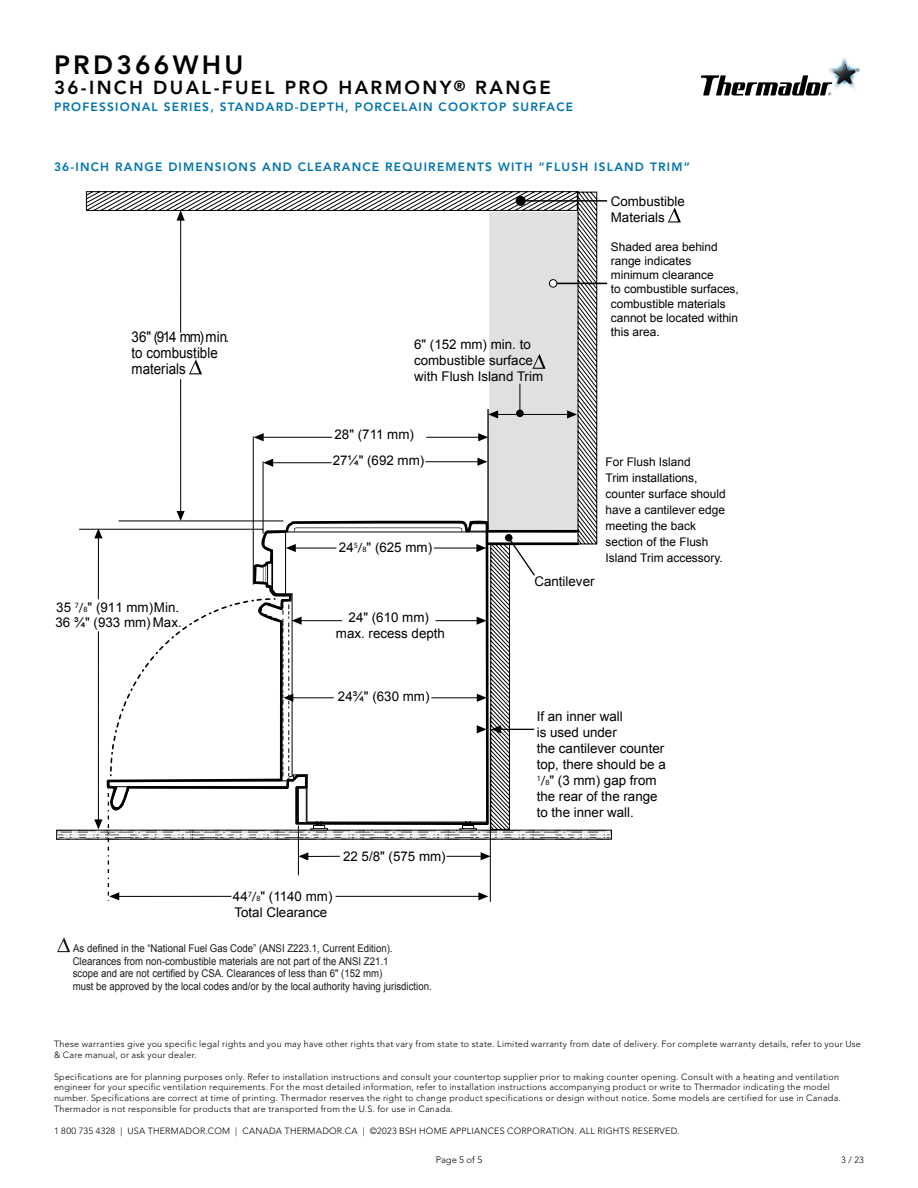
<style>
.page{position:relative;width:918px;height:1188px;background:#fff}
.page>*{position:absolute;margin:0;border:0;box-sizing:border-box;transform-origin:0 0}
.t1{font:800 26.25px "Avenir LT Std";letter-spacing:.125em;color:#000}
.t2{font:800 18.75px "Avenir LT Std";letter-spacing:.125em;color:#000}
.t3{font:14.85px/16px "Arial";color:#000;scale:.9 1}
.t4{font:13.35px/16px "Arial";color:#000}
.t5{font:800 12px "Avenir LT Std";letter-spacing:.1em;color:#0073ae}
.t6{font:11.85px/16px "Arial";color:#000}
.t7{font:10.65px/12.6px "Arial";color:#19181c;scale:.9 1}
.t8{font:300 9.3px "Avenir LT Std";color:#000}
.t9{font:300 9px/10.8px "Avenir LT Std";letter-spacing:.025em;color:#000}
.s1{font-family:"Myriad Pro"}
.s2{font-family:"Myriad Pro";font-size:7.95px}
</style>
<div class="page">
<img style="left:828px;top:57px;width:33px;height:32px">
<svg style="left:701px;top:75px;width:131px;height:21px"></svg>
<svg style="left:668px;top:208px;width:13px;height:14px"></svg>
<hr style="left:520px;top:200px;width:87px;height:2px;background:#000">
<hr style="left:79px;top:529px;width:184px;height:1px;background:#000">
<hr style="left:490px;top:718px;width:1px;height:184px;background:#000">
<hr style="left:447px;top:856px;width:39px;height:1px;background:#000">
<svg style="left:481px;top:852px;width:10px;height:8px"></svg>
<hr style="left:305px;top:856px;width:35px;height:1px;background:#000">
<hr style="left:336px;top:896px;width:145px;height:1px;background:#000">
<svg style="left:478px;top:892px;width:10px;height:8px"></svg>
<svg style="left:85px;top:191px;width:513px;height:351px"></svg>
<svg style="left:56px;top:542px;width:556px;height:298px"></svg>
<svg style="left:599px;top:542px;width:13px;height:41px"></svg>
<hr style="left:496px;top:729px;width:38px;height:1px;background:#000">
<svg style="left:490px;top:725px;width:11px;height:8px"></svg>
<hr style="left:556px;top:283px;width:51px;height:1px;background:#000">
<svg style="left:460px;top:826px;width:17px;height:4px"></svg>
<svg style="left:94px;top:561px;width:234px;height:340px"></svg>
<svg style="left:105px;top:191px;width:385px;height:635px"></svg>
<svg style="left:57px;top:937px;width:13px;height:15px"></svg>
<svg style="left:458px;top:212px;width:120px;height:365px"></svg>
<h1 class="t1" style="left:54px;top:49px;width:191px">PRD366WHU</h1>
<h2 class="t2" style="left:54px;top:76px;width:498px">36-INCH DUAL-FUEL PRO HARMONY<sup>®</sup> RANGE</h2>
<h3 class="t5" style="left:54px;top:99px;width:521px">PROFESSIONAL SERIES, STANDARD-DEPTH, PORCELAIN COOKTOP SURFACE</h3>
<h3 class="t5" style="left:54px;top:160px;width:637px">36-INCH RANGE DIMENSIONS AND CLEARANCE REQUIREMENTS WITH “FLUSH ISLAND TRIM”</h3>
<h3 class="t4" style="left:611px;top:193px;width:76px">Combustible<br>Materials</h3>
<h3 class="t3" style="left:132px;top:328px;width:110px">36" (914 mm)min. to combustible materials</h3>
<h3 class="t4" style="left:55px;top:600px;width:128px;line-height:14.7px">35 <sup>7</sup><span class="s1">/</span><span class="s2">8</span>" (911 mm)Min.<br>36 ¾" (933 mm) Max.</h3>
<h3 class="t4" style="left:414px;top:336px;width:118px">6" (152 mm) min. to</h3>
<h3 class="t4" style="left:414px;top:352px;width:131px">combustible surface with Flush Island Trim</h3>
<h3 class="t6" style="left:611px;top:240px;width:129px;line-height:14.2px">Shaded area behind range indicates minimum clearance<br>to combustible surfaces, combustible materials cannot be located within this area.</h3>
<h3 class="t4" style="left:333px;top:422px;width:93px;line-height:25.3px">28" (711 mm)<br>27¼" (692 mm)</h3>
<h3 class="t4" style="left:339px;top:540px;width:95px">24<sup>5</sup><span class="s1">/</span><span class="s2">8</span>" (625 mm)</h3>
<h3 class="t4" style="left:336px;top:609px;width:111px;text-align:center">24" (610 mm) max. recess depth</h3>
<h3 class="t4" style="left:534px;top:574px;width:62px">Cantilever</h3>
<h3 class="t6" style="left:606px;top:454px;width:122px">For Flush Island<br>Trim installations, counter surface should have a cantilever edge meeting the back section of the Flush<br>Island Trim accessory.</h3>
<h3 class="t4" style="left:338px;top:689px;width:93px">24¾" (630 mm)</h3>
<h3 class="t4" style="left:343px;top:848px;width:104px">22 5/8" (575 mm)</h3>
<h3 class="t4" style="left:537px;top:709px;width:131px">If an inner wall<br>is used under<br>the cantilever counter top, there should be a<br><sup>1</sup><span class="s1">/</span><span class="s2">8</span>" (3 mm) gap from the rear of the range to the inner wall.</h3>
<h3 class="t4" style="left:233px;top:888px;width:101px">44<sup>7</sup><span class="s1">/</span><span class="s2">8</span>" (1140 mm)<br>Total Clearance</h3>
<p class="t7" style="left:73px;top:942px;width:400px">As defined in the “National Fuel Gas Code” (ANSI Z223.1, Current Edition).<br>Clearances from non-combustible materials are not part of the ANSI Z21.1<br>scope and are not certified by CSA. Clearances of less than 6" (152 mm)<br>must be approved by the local codes and/or by the local authority having jurisdiction.</p>
<p class="t9" style="left:54px;top:1039px;width:808px">These warranties give you specific legal rights and you may have other rights that vary from state to state. Limited warranty from date of delivery. For complete warranty details, refer to your Use &amp; Care manual, or ask your dealer.</p>
<p class="t9" style="left:54px;top:1071px;width:788px">Specifications are for planning purposes only. Refer to installation instructions and consult your countertop supplier prior to making counter opening. Consult with a heating and ventilation engineer for your specific ventilation requirements. For the most detailed information, refer to installation instructions accompanying product or write to Thermador indicating the model number. Specifications are correct at time of printing. Thermador reserves the right to change product specifications or design without notice. Some models are certified for use in Canada.<br>Thermador is not responsible for products that are transported from the U.S. for use in Canada.</p>
<p class="t9" style="left:54px;top:1126px;width:627px">1 800 735 4328 | USA THERMADOR.COM | CANADA THERMADOR.CA | ©2023 BSH HOME APPLIANCES CORPORATION. ALL RIGHTS RESERVED.</p>
<p class="t8" style="left:436px;top:1155px;width:48px">Page 5 of 5</p>
<p class="t9" style="left:841px;top:1155px;width:24px">3 / 23</p>
</div>
